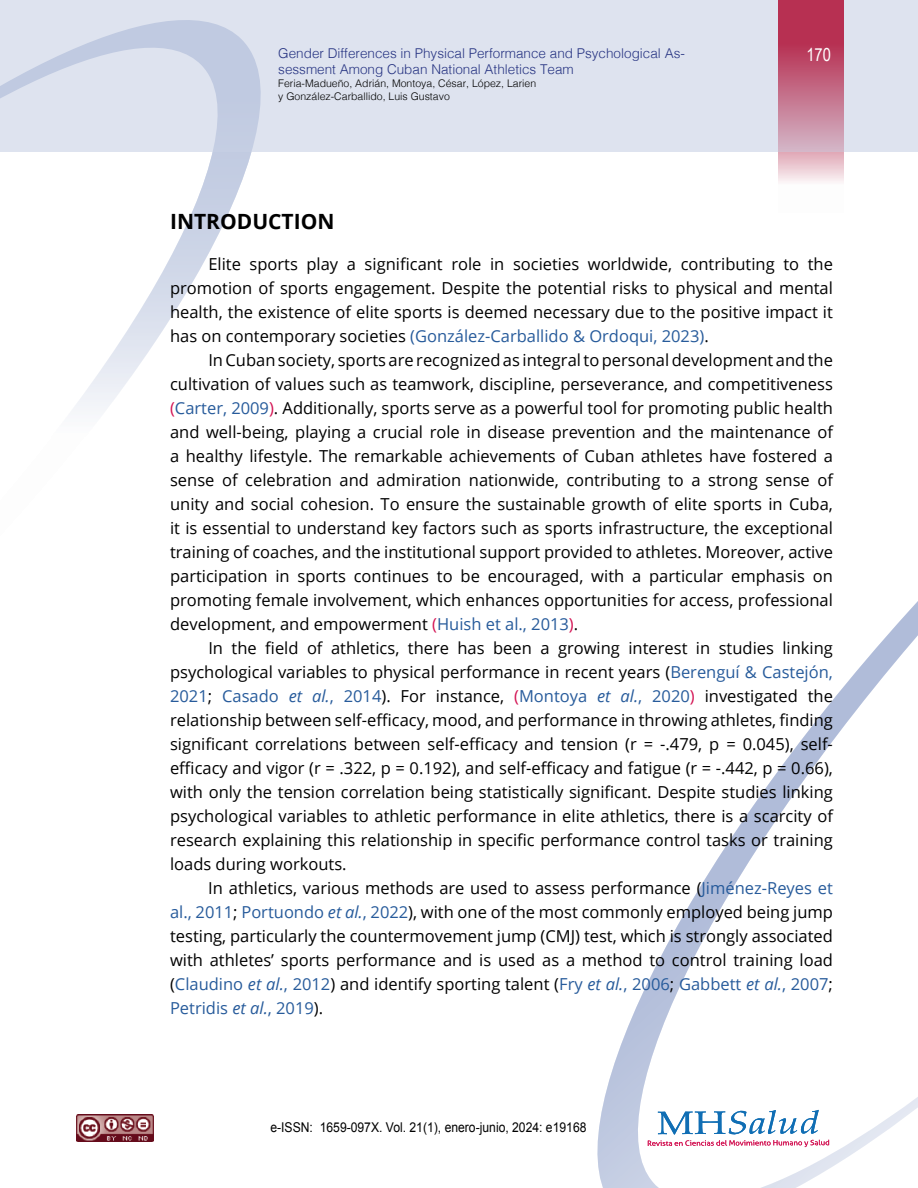
<style>
.page{position:relative;width:918px;height:1188px;background:#fff}
.page>*{position:absolute;margin:0;border:0;box-sizing:border-box;transform-origin:0 0}
.t1{font:700 21px "Open Sans";color:#000}
.t2{font:18px "Arial Narrow";color:#fff}
.t3{font:16.5px/24px "Open Sans";color:#000;text-align:justify}
.t4{font:300 13.5px/16.2px "Helvetica";color:#283583}
.t5{font:13.5px "Arial";color:#000;scale:.9 1}
.t6{font:300 10.5px/12.6px "Helvetica";color:#000}
.s1{color:#275b9b}
.s2{color:#d31353}
.s3{font-style:italic;color:#275b9b}
</style>
<div class="page">
<img style="left:77px;top:1115px;width:76px;height:27px">
<div style="left:0;top:0;width:918px;height:151px;background:#dee3ef"></div>
<svg style="left:0;top:20px;width:274px;height:391px"></svg>
<svg style="left:597px;top:601px;width:321px;height:587px"></svg>
<svg style="left:648px;top:1107px;width:181px;height:41px"></svg>
<svg style="left:778px;top:0;width:66px;height:182px;background:#c8728b"></svg>
<p class="t4" style="left:278px;top:44px;width:383px">Ef ctos del ntrenamiento cluster sobre la hipertrofia muscular:<br>Una revisión sistemática</p>
<p class="t6" style="left:278px;top:76px;width:336px">Miguel Alarcón-Rivera, Luis Benavides-Roca, Cristian Salazar Orellana,<br>Eduardo Guzmán-Muñoz</p>
<p class="t4" style="left:278px;top:44px;width:408px">Gender Differences in Physical Performance and Psychological As&shy;sessment Among Cuban National Athletics Team</p>
<p class="t6" style="left:278px;top:76px;width:259px">Feria-Madueño, Adrián, Montoya, César, López, Larien y González-Carballido, Luis Gustavo</p>
<p class="t2" style="left:806px;top:42px;width:26px">170</p>
<p class="t1" style="left:170px;top:206px;width:166px">INTRODUCTION</p>
<p class="t3" style="left:170px;top:251px;width:664px;text-indent:38px">Elite sports play a significant role in societies worldwide, contributing to the promotion of sports engagement. Despite the potential risks to physical and mental health, the existence of elite sports is deemed necessary due to the positive impact it has on contemporary societies <span class="s1">(González-Carballido &amp; Ordoqui, 2023)</span>.</p>
<p class="t3" style="left:170px;top:347px;width:664px;text-indent:38px">In Cuban society, sports are recognized as integral to personal development and the cultivation of values such as teamwork, discipline, perseverance, and competitiveness <span class="s2">(</span><span class="s1">Carter, 2009</span><span class="s2">)</span>. Additionally, sports serve as a powerful tool for promoting public health and well-being, playing a crucial role in disease prevention and the maintenance of a healthy lifestyle. The remarkable achievements of Cuban athletes have fostered a sense of celebration and admiration nationwide, contributing to a strong sense of unity and social cohesion. To ensure the sustainable growth of elite sports in Cuba, it is essential to understand key factors such as sports infrastructure, the exceptional training of coaches, and the institutional support provided to athletes. Moreover, active participation in sports continues to be encouraged, with a particular emphasis on promoting female involvement, which enhances opportunities for access, professional development, and empowerment <span class="s2">(</span><span class="s1">Huish et al., 2013</span><span class="s2">)</span>.</p>
<p class="t3" style="left:170px;top:635px;width:664px;text-indent:38px">In the field of athletics, there has been a growing interest in studies linking psychological variables to physical performance in recent years (<span class="s1">Berenguí &amp; Castejón, 2021</span>; <span class="s1">Casado</span> <span class="s3">et al.</span><span class="s1">, 2014</span>). For instance, <span class="s2">(</span><span class="s1">Montoya</span> <span class="s3">et al.</span><span class="s1">, 2020</span><span class="s2">)</span> investigated the relationship between self-efficacy, mood, and performance in throwing athletes, finding significant correlations between self-efficacy and tension (r = -.479, p = 0.045), self&shy;efficacy and vigor (r = .322, p = 0.192), and self-efficacy and fatigue (r = -.442, p = 0.66), with only the tension correlation being statistically significant. Despite studies linking psychological variables to athletic performance in elite athletics, there is a scarcity of research explaining this relationship in specific performance control tasks or training loads during workouts.</p>
<p class="t3" style="left:170px;top:875px;width:664px;text-indent:38px">In athletics, various methods are used to assess performance (<span class="s1">Jiménez-Reyes et al., 2011</span>; <span class="s1">Portuondo</span> <span class="s3">et al.</span><span class="s1">, 2022</span>), with one of the most commonly employed being jump testing, particularly the countermovement jump (CMJ) test, which is strongly associated with athletes’ sports performance and is used as a method to control training load (<span class="s1">Claudino</span> <span class="s3">et al.</span><span class="s1">, 2012</span>) and identify sporting talent (<span class="s1">Fry</span> <span class="s3">et al.</span><span class="s1">, 2006</span>; <span class="s1">Gabbett</span> <span class="s3">et al.</span><span class="s1">, 2007</span>; <span class="s1">Petridis</span> <span class="s3">et al.</span><span class="s1">, 2019</span>).</p>
<p class="t5" style="left:270px;top:1118px;width:353px">e-ISSN: 1659-097X. Vol. 21(1), enero-junio, 2024: e19168</p>
</div>
